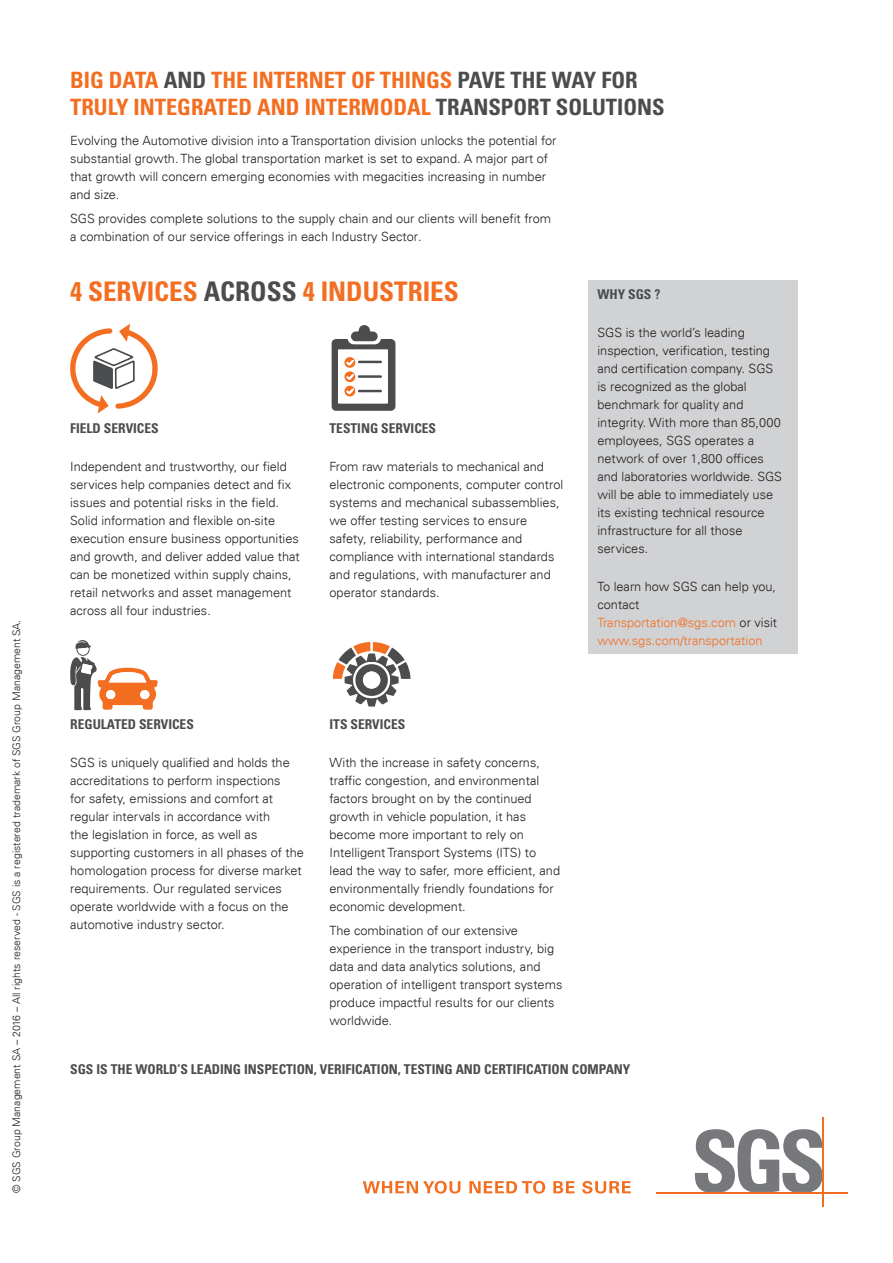
<style>
.page{position:relative;width:893px;height:1263px;background:#fff}
.page>*{position:absolute;margin:0;border:0;box-sizing:border-box;transform-origin:0 0}
.Paragraph_Style_1{font:700 condensed 27px "Univers LT";color:#f36e21}
.Paragraph_Style_1-2{font:700 condensed 22.5px/27px "Univers LT";color:#f36e21}
.Paragraph_Style_1-3{font:700 condensed 13.5px "Univers LT";color:#4b4c4d}
.Paragraph_Style_1-4{font:300 12.75px/18px "Univers LT";color:#231f20}
.Paragraph_Style_1-5{font:300 12.75px/18px "Univers LT";color:#f36e21}
.Paragraph_Style_1-6{font:300 10.5px "Univers LT";color:#231f20}
.s1{color:#4b4c4d}
.s2{color:#231f20}
</style>
<div class="page">
<svg style="left:70px;top:324px;width:88px;height:89px"></svg>
<svg style="left:331px;top:325px;width:65px;height:86px"></svg>
<svg style="left:70px;top:640px;width:88px;height:70px"></svg>
<svg style="left:332px;top:642px;width:79px;height:65px"></svg>
<div style="left:363px;top:671px;width:17px;height:18px;background:#fff;border-radius:50%"></div>
<div style="left:589px;top:280px;width:209px;height:373px;background:#d1d2d4"></div>
<svg style="left:363px;top:1181px;width:97px;height:12px"></svg>
<svg style="left:469px;top:1181px;width:76px;height:12px"></svg>
<svg style="left:553px;top:1181px;width:22px;height:12px"></svg>
<svg style="left:582px;top:1181px;width:49px;height:12px"></svg>
<svg style="left:694px;top:1129px;width:128px;height:63px"></svg>
<hr style="left:656px;top:1192px;width:192px;height:1px;background:#f36e21">
<hr style="left:822px;top:1117px;width:1px;height:89px;background:#f36e21">
<p class="Paragraph_Style_1-6" style="left:10px;top:1193px;width:575px;rotate:-90deg">© SGS Group Management SA – 2016 – All rights reserved - SGS is a registered trademark of SGS Group Management SA.</p>
<p class="Paragraph_Style_1-2" style="left:70px;top:66px;width:596px">BIG DATA <span class="s1">AND</span> THE INTERNET OF THINGS <span class="s1">PAVE THE WAY FOR<br></span>TRULY INTEGRATED AND INTERMODAL <span class="s1">TRANSPORT SOLUTIONS</span></p>
<p class="Paragraph_Style_1-4" style="left:70px;top:132px;width:488px">Evolving the Automotive division into a Transportation division unlocks the potential for substantial growth. The global transportation market is set to expand. A major part of that growth will concern emerging economies with megacities increasing in number and size.</p>
<p class="Paragraph_Style_1-4" style="left:70px;top:210px;width:483px">SGS provides complete solutions to the supply chain and our clients will benefit from a combination of our service offerings in each Industry Sector.</p>
<p class="Paragraph_Style_1" style="left:70px;top:275px;width:390px">4 SERVICES <span class="s1">ACROSS</span> 4 INDUSTRIES</p>
<p class="Paragraph_Style_1-3" style="left:70px;top:420px;width:90px">FIELD SERVICES</p>
<p class="Paragraph_Style_1-4" style="left:70px;top:457px;width:231px">Independent and trustworthy, our field services help companies detect and fix issues and potential risks in the field.<br>Solid information and flexible on-site execution ensure business opportunities and growth, and deliver added value that can be monetized within supply chains, retail networks and asset management across all four industries.</p>
<p class="Paragraph_Style_1-3" style="left:330px;top:420px;width:108px">TESTING SERVICES</p>
<p class="Paragraph_Style_1-4" style="left:330px;top:457px;width:235px">From raw materials to mechanical and electronic components, computer control systems and mechanical subassemblies, we offer testing services to ensure safety, reliability, performance and compliance with international standards and regulations, with manufacturer and operator standards.</p>
<p class="Paragraph_Style_1-3" style="left:70px;top:716px;width:125px">REGULATED SERVICES</p>
<p class="Paragraph_Style_1-4" style="left:70px;top:753px;width:235px">SGS is uniquely qualified and holds the accreditations to perform inspections<br>for safety, emissions and comfort at regular intervals in accordance with<br>the legislation in force, as well as supporting customers in all phases of the homologation process for diverse market requirements. Our regulated services operate worldwide with a focus on the automotive industry sector.</p>
<p class="Paragraph_Style_1-3" style="left:330px;top:716px;width:77px">ITS SERVICES</p>
<p class="Paragraph_Style_1-4" style="left:330px;top:753px;width:232px">With the increase in safety concerns, traffic congestion, and environmental factors brought on by the continued growth in vehicle population, it has become more important to rely on Intelligent Transport Systems (ITS) to lead the way to safer, more efficient, and environmentally friendly foundations for economic development.</p>
<p class="Paragraph_Style_1-4" style="left:330px;top:921px;width:234px">The combination of our extensive experience in the transport industry, big data and data analytics solutions, and operation of intelligent transport systems produce impactful results for our clients worldwide.</p>
<p class="Paragraph_Style_1-3" style="left:597px;top:286px;width:65px">WHY SGS ?</p>
<p class="Paragraph_Style_1-4" style="left:597px;top:323px;width:186px">SGS is the world’s leading inspection, verification, testing and certification company. SGS is recognized as the global benchmark for quality and integrity. With more than 85,000 employees, SGS operates a network of over 1,800 offices and laboratories worldwide. SGS will be able to immediately use its existing technical resource infrastructure for all those services.</p>
<p class="Paragraph_Style_1-5" style="left:597px;top:577px;width:181px"><span class="s2">To learn how SGS can help you, contact<br></span>Transportation@sgs.com <span class="s2">or visit </span>www.sgs.com/transportation</p>
<p class="Paragraph_Style_1-3" style="left:70px;top:1061px;width:562px">SGS IS THE WORLD’S LEADING INSPECTION, VERIFICATION, TESTING AND CERTIFICATION COMPANY</p>
</div>
